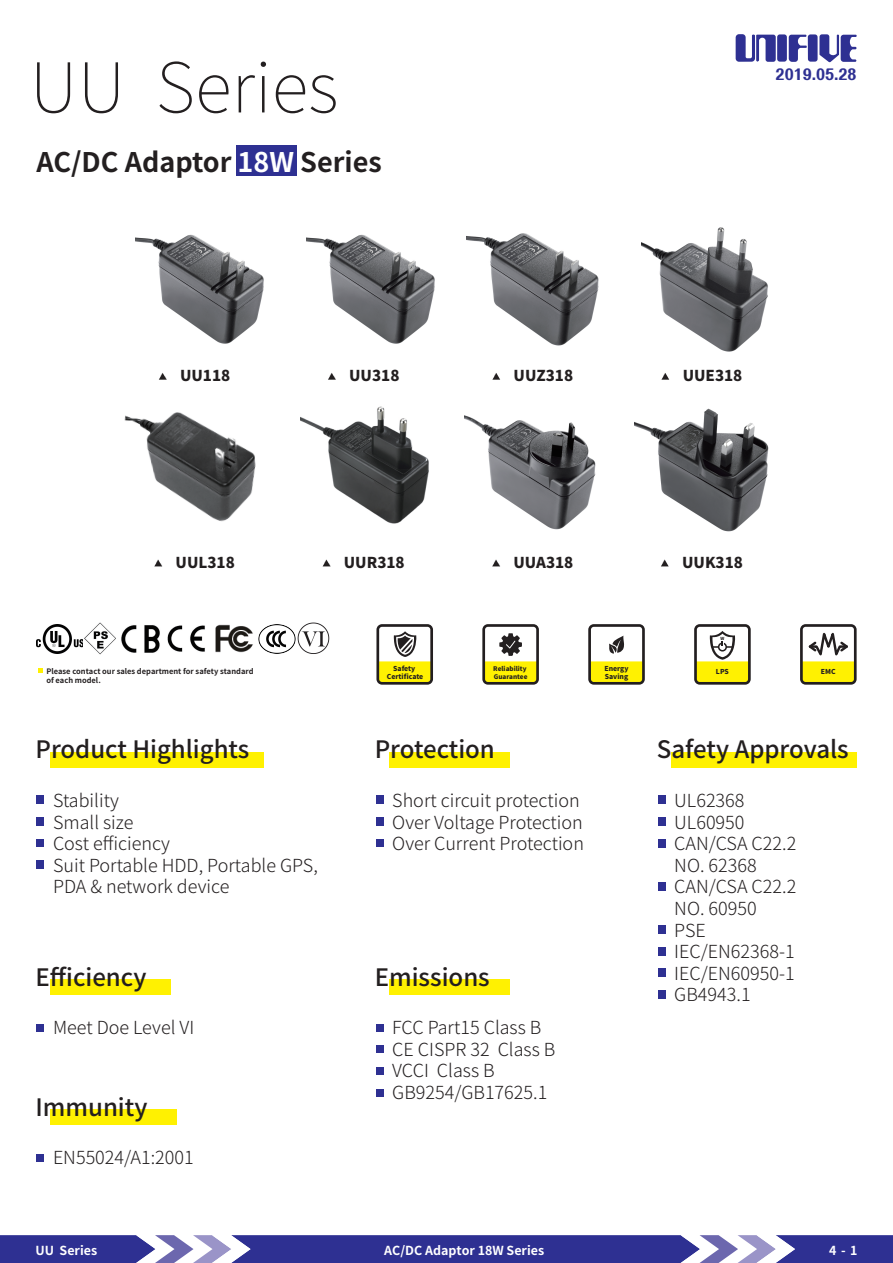
<style>
.page{position:relative;width:893px;height:1263px;background:#fff}
.page>*{position:absolute;margin:0;border:0;box-sizing:border-box;transform-origin:0 0}
.t1{font:100 69px "Noto Sans Hant";color:#231f20}
.t2{font:700 27px "Noto Sans Hant";color:#231f20}
.t3{font:500 24px "Noto Sans Hant";color:#231f20}
.t4{font:300 18px/21.6px "Noto Sans Hant";color:#231f20}
.t5{font:800 15.9px "M Elle HK";color:#2e3092}
.t6{font:900 15px "Noto Sans Hant";color:#231f20}
.t7{font:700 12.45px "Noto Sans Hant";color:#fff}
.t8{font:700 7.5px/9px "Noto Sans Hant";color:#231f20}
.t9{font:900 6.75px/8.1px "Noto Sans Hant";color:#231f20;text-align:center}
.t10{font:900 6.3px/7.6px "Noto Sans Hant";color:#231f20}
.t11{font:900 4.2px "Noto Sans Hant";color:#231f20}
.s1{color:#fff}
</style>
<div class="page">
<svg style="left:819px;top:34px;width:38px;height:28px"></svg>
<div style="left:808px;top:34px;width:10px;height:28px;background:#2e3092;border-radius:3px"></div>
<svg style="left:789px;top:35px;width:18px;height:27px"></svg>
<div style="left:777px;top:34px;width:10px;height:28px;background:#2e3092;border-radius:3px"></div>
<svg style="left:736px;top:34px;width:40px;height:28px"></svg>
<div style="left:236px;top:146px;width:61px;height:30px;background:#2e3092"></div>
<div style="left:50px;top:752px;width:214px;height:15px;background:#fff101"></div>
<div style="left:389px;top:752px;width:121px;height:15px;background:#fff101"></div>
<div style="left:671px;top:752px;width:186px;height:15px;background:#fff101"></div>
<div style="left:36px;top:796px;width:7px;height:8px;background:#2e3092"></div>
<div style="left:36px;top:839px;width:7px;height:8px;background:#2e3092"></div>
<div style="left:36px;top:861px;width:7px;height:8px;background:#2e3092"></div>
<div style="left:36px;top:818px;width:7px;height:8px;background:#2e3092"></div>
<div style="left:50px;top:979px;width:121px;height:15px;background:#fff101"></div>
<div style="left:36px;top:1023px;width:7px;height:8px;background:#2e3092"></div>
<div style="left:377px;top:796px;width:7px;height:8px;background:#2e3092"></div>
<div style="left:377px;top:818px;width:7px;height:8px;background:#2e3092"></div>
<div style="left:658px;top:796px;width:7px;height:8px;background:#2e3092"></div>
<div style="left:658px;top:817px;width:7px;height:8px;background:#2e3092"></div>
<div style="left:658px;top:839px;width:7px;height:8px;background:#2e3092"></div>
<div style="left:658px;top:882px;width:7px;height:8px;background:#2e3092"></div>
<div style="left:658px;top:926px;width:7px;height:8px;background:#2e3092"></div>
<div style="left:658px;top:947px;width:7px;height:8px;background:#2e3092"></div>
<div style="left:658px;top:969px;width:7px;height:8px;background:#2e3092"></div>
<div style="left:658px;top:990px;width:7px;height:8px;background:#2e3092"></div>
<div style="left:377px;top:839px;width:7px;height:8px;background:#2e3092"></div>
<div style="left:389px;top:979px;width:121px;height:15px;background:#fff101"></div>
<div style="left:377px;top:1024px;width:7px;height:8px;background:#2e3092"></div>
<div style="left:377px;top:1045px;width:7px;height:8px;background:#2e3092"></div>
<div style="left:377px;top:1067px;width:7px;height:8px;background:#2e3092"></div>
<div style="left:377px;top:1089px;width:7px;height:8px;background:#2e3092"></div>
<div style="left:50px;top:1109px;width:126px;height:15px;background:#fff101"></div>
<div style="left:37px;top:1154px;width:7px;height:8px;background:#2e3092"></div>
<svg style="left:492px;top:373px;width:8px;height:7px"></svg>
<svg style="left:661px;top:373px;width:8px;height:7px"></svg>
<svg style="left:159px;top:373px;width:8px;height:7px"></svg>
<img style="left:136px;top:234px;width:128px;height:110px">
<svg style="left:328px;top:373px;width:8px;height:7px"></svg>
<img style="left:307px;top:234px;width:128px;height:110px">
<img style="left:466px;top:233px;width:133px;height:113px">
<img style="left:642px;top:227px;width:126px;height:125px">
<img style="left:215px;top:624px;width:38px;height:29px">
<svg style="left:0;top:1235px;width:893px;height:28px;background:#5152a4"></svg>
<img style="left:36px;top:624px;width:47px;height:29px">
<img style="left:297px;top:623px;width:32px;height:31px">
<img style="left:84px;top:623px;width:32px;height:32px">
<img style="left:121px;top:625px;width:39px;height:28px">
<img style="left:167px;top:625px;width:38px;height:27px">
<svg style="left:376px;top:624px;width:57px;height:61px"></svg>
<svg style="left:482px;top:624px;width:57px;height:61px"></svg>
<svg style="left:588px;top:624px;width:57px;height:61px"></svg>
<svg style="left:38px;top:668px;width:5px;height:5px"></svg>
<svg style="left:661px;top:560px;width:8px;height:6px"></svg>
<svg style="left:492px;top:560px;width:8px;height:6px"></svg>
<svg style="left:323px;top:560px;width:7px;height:6px"></svg>
<svg style="left:154px;top:560px;width:8px;height:6px"></svg>
<img style="left:464px;top:415px;width:132px;height:115px">
<img style="left:635px;top:408px;width:134px;height:124px">
<img style="left:301px;top:406px;width:128px;height:118px">
<img style="left:124px;top:412px;width:132px;height:110px">
<svg style="left:800px;top:624px;width:57px;height:61px"></svg>
<svg style="left:694px;top:624px;width:57px;height:61px"></svg>
<img style="left:259px;top:624px;width:36px;height:30px">
<h1 class="t1" style="left:30px;top:48px;width:310px">UU Series</h1>
<h2 class="t2" style="left:36px;top:147px;width:347px">AC/DC Adaptor <span class="s1">18W</span> Series</h2>
<p class="t5" style="left:776px;top:63px;width:83px">2019.05.28</p>
<p class="t6" style="left:180px;top:367px;width:52px">UU118</p>
<p class="t6" style="left:349px;top:367px;width:52px">UU318</p>
<p class="t6" style="left:514px;top:367px;width:61px">UUZ318</p>
<p class="t6" style="left:683px;top:367px;width:61px">UUE318</p>
<p class="t6" style="left:176px;top:554px;width:61px">UUL318</p>
<p class="t6" style="left:344px;top:554px;width:62px">UUR318</p>
<p class="t6" style="left:513px;top:554px;width:61px">UUA318</p>
<p class="t6" style="left:682px;top:554px;width:62px">UUK318</p>
<p class="t11" style="left:720px;top:636px;width:5px">W</p>
<p class="t8" style="left:46px;top:667px;width:209px">Please contact our sales department for safety standard of each model.</p>
<h3 class="t3" style="left:35px;top:735px;width:215px">Product Highlights</h3>
<p class="t4" style="left:53px;top:790px;width:266px">Stability<br>Small size<br>Cost efficiency<br>Suit Portable HDD, Portable GPS,<br>PDA &amp; network device</p>
<h3 class="t3" style="left:35px;top:964px;width:112px">Efficiency</h3>
<p class="t4" style="left:53px;top:1017px;width:143px">Meet Doe Level VI</p>
<h3 class="t3" style="left:35px;top:1094px;width:113px">Immunity</h3>
<p class="t4" style="left:53px;top:1147px;width:142px">EN55024/A1:2001</p>
<p class="t9" style="left:387px;top:665px;width:38px">Safety<br>Certificate</p>
<p class="t10" style="left:493px;top:665px;width:36px">Reliability<br>Guarantee</p>
<p class="t9" style="left:604px;top:665px;width:26px;text-align:left">Energy<br>Saving</p>
<h3 class="t3" style="left:375px;top:735px;width:122px">Protection</h3>
<p class="t4" style="left:392px;top:790px;width:193px">Short circuit protection<br>Over Voltage Protection<br>Over Current Protection</p>
<h3 class="t3" style="left:375px;top:964px;width:117px">Emissions</h3>
<p class="t4" style="left:392px;top:1017px;width:165px">FCC Part15 Class B<br>CE CISPR 32 Class B<br>VCCI Class B<br>GB9254/GB17625.1</p>
<p class="t9" style="left:716px;top:668px;width:14px">LPS</p>
<p class="t9" style="left:821px;top:668px;width:16px">EMC</p>
<h3 class="t3" style="left:657px;top:735px;width:193px">Safety Approvals</h3>
<p class="t4" style="left:674px;top:790px;width:124px">UL62368<br>UL60950<br>CAN/CSA C22.2<br>NO. 62368<br>CAN/CSA C22.2<br>NO. 60950<br>PSE<br>IEC/EN62368-1<br>IEC/EN60950-1<br>GB4943.1</p>
<p class="t7" style="left:35px;top:1243px;width:63px">UU Series</p>
<p class="t7" style="left:384px;top:1243px;width:162px">AC/DC Adaptor 18W Series</p>
<p class="t7" style="left:829px;top:1243px;width:30px">4-1</p>
</div>
